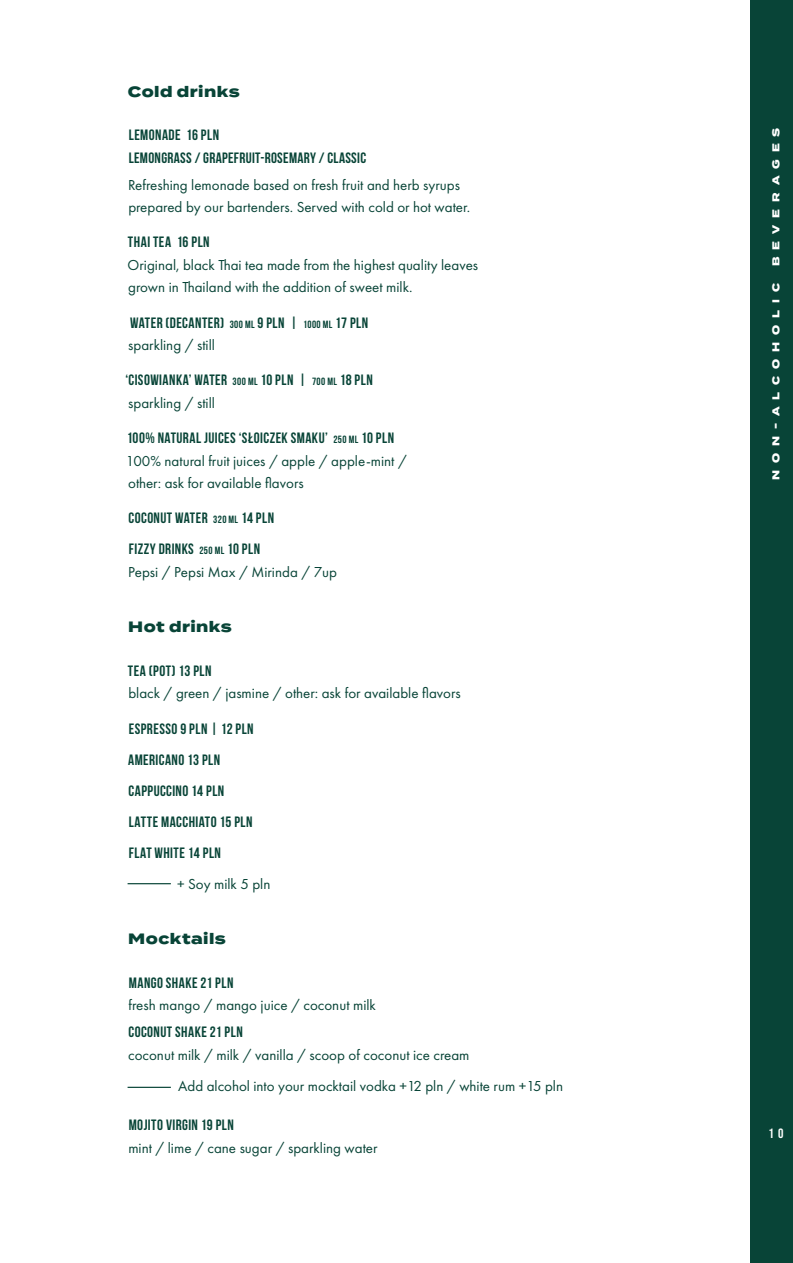
<style>
.page{position:relative;width:793px;height:1263px;background:#fff}
.page>*{position:absolute;margin:0;border:0;box-sizing:border-box;transform-origin:0 0}
.t1{font:15px/22.5px "Futura PT";color:#084437}
.t2{font:700 15px/31px "Bebas Neue";letter-spacing:.03em;color:#084437}
.t3{font:800 15px "Termina";letter-spacing:.03em;color:#084437}
.t4{font:13.5px "Bebas Neue";color:#fff}
.t5{font:800 10.05px "Termina";letter-spacing:.7em;color:#fff}
.s1{font-size:10.5px}
</style>
<div class="page">
<div style="left:750px;top:0;width:43px;height:1263px;background:#084437"></div>
<hr style="left:128px;top:883px;width:43px;height:1px;background:#084437">
<hr style="left:128px;top:1087px;width:43px;height:1px;background:#084437">
<p class="t3" style="left:128px;top:80px;width:113px">Cold drinks</p>
<p class="t2" style="left:129px;top:124px;width:239px;line-height:22.5px">LEMONADE 16 PLN<br>LEMONGRASS / GRAPEFRUIT-ROSEMARY / CLASSIC</p>
<p class="t1" style="left:128px;top:173px;width:344px">Refreshing lemonade based on fresh fruit and herb syrups prepared by our bartenders. Served with cold or hot water.</p>
<p class="t2" style="left:128px;top:226px;width:83px">THAI TEA 16 PLN</p>
<p class="t1" style="left:128px;top:254px;width:352px">Original, black Thai tea made from the highest quality leaves grown in Thailand with the addition of sweet milk.</p>
<p class="t2" style="left:130px;top:307px;width:239px">WATER (DECANTER) <span class="s1">300 ML</span> 9 PLN | <span class="s1">1000 ML</span> 17 PLN</p>
<p class="t1" style="left:128px;top:334px;width:88px">sparkling / still</p>
<p class="t2" style="left:125px;top:364px;width:249px">‘CISOWIANKA’ WATER <span class="s1">300 ML</span> 10 PLN | <span class="s1">700 ML</span> 18 PLN</p>
<p class="t1" style="left:128px;top:392px;width:88px">sparkling / still</p>
<p class="t2" style="left:127px;top:422px;width:269px">100% NATURAL JUICES ‘SŁOICZEK SMAKU’ <span class="s1">250 ML</span> 10 PLN</p>
<p class="t1" style="left:126px;top:449px;width:283px">100% natural fruit juices / apple / apple-mint / other: ask for available flavors</p>
<p class="t2" style="left:128px;top:502px;width:147px">COCONUT WATER <span class="s1">320 ML</span> 14 PLN<br>FIZZY DRINKS <span class="s1">250 ML</span> 10 PLN</p>
<p class="t1" style="left:128px;top:561px;width:211px">Pepsi / Pepsi Max / Mirinda / 7up</p>
<p class="t3" style="left:128px;top:616px;width:105px">Hot drinks</p>
<p class="t2" style="left:128px;top:655px;width:85px">TEA (POT) 13 PLN</p>
<p class="t1" style="left:128px;top:682px;width:334px">black / green / jasmine / other: ask for available flavors</p>
<p class="t2" style="left:128px;top:713px;width:127px">ESPRESSO 9 PLN | 12 PLN<br>AMERICANO 13 PLN<br>CAPPUCCINO 14 PLN<br>LATTE MACCHIATO 15 PLN<br>FLAT WHITE 14 PLN</p>
<p class="t1" style="left:177px;top:872px;width:95px">+ Soy milk 5 pln</p>
<p class="t3" style="left:128px;top:927px;width:99px">Mocktails</p>
<p class="t2" style="left:129px;top:967px;width:106px">MANGO SHAKE 21 PLN</p>
<p class="t1" style="left:129px;top:994px;width:249px">fresh mango / mango juice / coconut milk</p>
<p class="t2" style="left:128px;top:1016px;width:116px">COCONUT SHAKE 21 PLN</p>
<p class="t1" style="left:178px;top:1039px;width:386px;line-height:31px;text-indent:-50px">coconut milk / milk / vanilla / scoop of coconut ice cream<br>Add alcohol into your mocktail vodka +12 pln / white rum +15 pln</p>
<p class="t2" style="left:129px;top:1109px;width:107px">MOJITO VIRGIN 19 PLN</p>
<p class="t1" style="left:128px;top:1136px;width:251px">mint / lime / cane sugar / sparkling water</p>
<p class="t5" style="left:768px;top:266px;width:140px;rotate:-90deg">BEVERAGES</p>
<p class="t5" style="left:768px;top:480px;width:199px;rotate:-90deg">NON-ALCOHOLIC</p>
<p class="t4" style="left:768px;top:1125px;width:16px">1 0</p>
</div>
